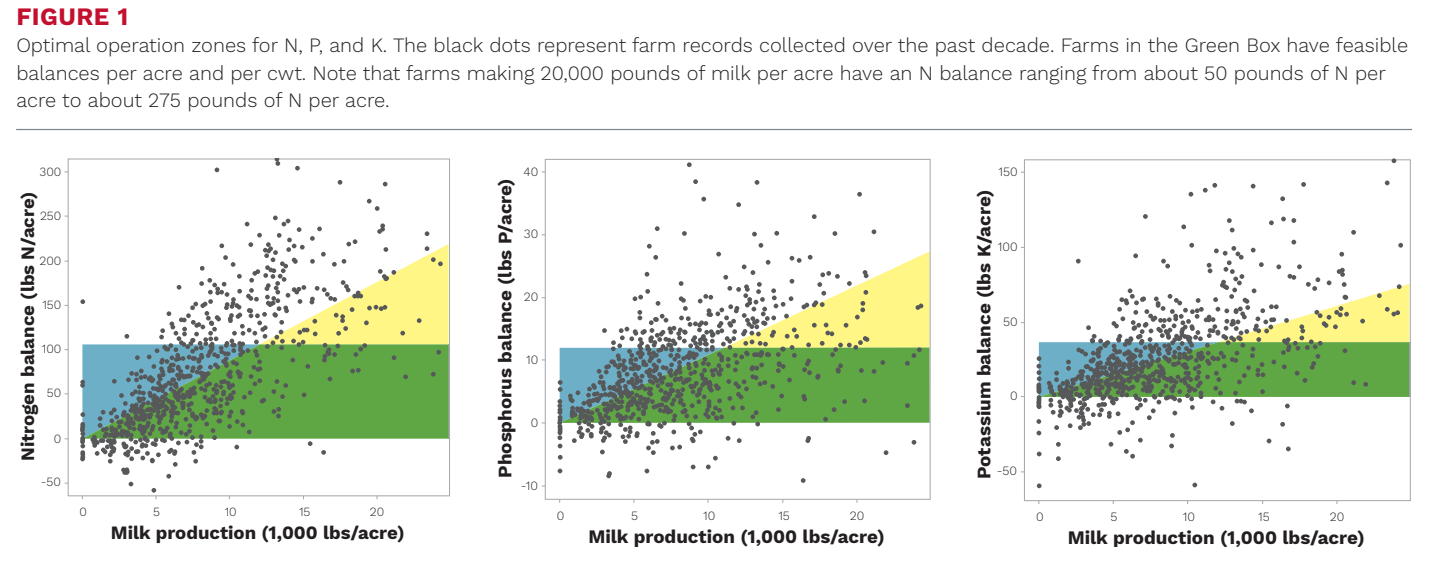
<style>
.page{position:relative;width:1433px;height:562px;background:#fff}
.page>*{position:absolute;margin:0;border:0;box-sizing:border-box;transform-origin:0 0}
.SUBHEADER{font:700 24.5px "Work Sans";letter-spacing:.02em;color:#c3102f}
.t1{font:300 20px/27.5px "Work Sans";color:#231f20}
.t2{font:700 18.75px "Work Sans";color:#231f20}
.t3{font:700 18.5px "Work Sans";color:#231f20}
.t4{font:300 12.5px "Work Sans";color:#231f20}
.t5{font:300 12.25px "Work Sans";color:#231f20}
</style>
<div class="page">
<hr style="left:16px;top:129px;width:1395px;height:1px;background:#7c878e">
<svg style="left:274px;top:158px;width:6px;height:8px"></svg>
<svg style="left:295px;top:166px;width:5px;height:4px"></svg>
<svg style="left:214px;top:167px;width:5px;height:5px"></svg>
<svg style="left:383px;top:182px;width:4px;height:4px"></svg>
<svg style="left:338px;top:180px;width:4px;height:5px"></svg>
<svg style="left:80px;top:199px;width:368px;height:300px"></svg>
<div style="left:544px;top:159px;width:386px;height:340px;border:1px solid #a8a9ad"></div>
<svg style="left:687px;top:162px;width:4px;height:5px"></svg>
<svg style="left:693px;top:179px;width:5px;height:5px"></svg>
<svg style="left:701px;top:197px;width:5px;height:4px"></svg>
<svg style="left:736px;top:202px;width:5px;height:5px"></svg>
<svg style="left:754px;top:180px;width:5px;height:5px"></svg>
<svg style="left:811px;top:214px;width:5px;height:5px"></svg>
<svg style="left:832px;top:231px;width:5px;height:5px"></svg>
<svg style="left:774px;top:231px;width:5px;height:4px"></svg>
<svg style="left:752px;top:232px;width:4px;height:4px"></svg>
<svg style="left:871px;top:229px;width:5px;height:5px"></svg>
<svg style="left:857px;top:192px;width:5px;height:5px"></svg>
<svg style="left:557px;top:243px;width:372px;height:240px"></svg>
<svg style="left:682px;top:231px;width:4px;height:5px"></svg>
<svg style="left:655px;top:226px;width:4px;height:5px"></svg>
<svg style="left:1036px;top:483px;width:5px;height:5px"></svg>
<svg style="left:1192px;top:482px;width:5px;height:5px"></svg>
<svg style="left:1188px;top:192px;width:5px;height:4px"></svg>
<svg style="left:1202px;top:183px;width:15px;height:9px"></svg>
<svg style="left:1250px;top:184px;width:5px;height:4px"></svg>
<svg style="left:1280px;top:196px;width:4px;height:5px"></svg>
<svg style="left:1391px;top:158px;width:5px;height:5px"></svg>
<svg style="left:1384px;top:180px;width:5px;height:5px"></svg>
<svg style="left:1301px;top:182px;width:4px;height:5px"></svg>
<svg style="left:1036px;top:214px;width:373px;height:247px"></svg>
<p class="SUBHEADER" style="left:16px;top:2px;width:113px">FIGURE 1</p>
<p class="t1" style="left:16px;top:33px;width:1393px">Optimal operation zones for N, P, and K. The black dots represent farm records collected over the past decade. Farms in the Green Box have feasible balances per acre and per cwt. Note that farms making 20,000 pounds of milk per acre have an N balance ranging from about 50 pounds of N per acre to about 275 pounds of N per acre.</p>
<p class="t5" style="left:40px;top:164px;width:23px">300</p>
<p class="t3" style="left:17px;top:461px;width:271px;rotate:-90deg">Nitrogen balance (lbs N/acre)</p>
<p class="t5" style="left:40px;top:209px;width:23px">250</p>
<p class="t5" style="left:39px;top:253px;width:23px">200</p>
<p class="t5" style="left:42px;top:297px;width:20px">150</p>
<p class="t5" style="left:42px;top:342px;width:21px">100</p>
<p class="t5" style="left:47px;top:385px;width:16px">50</p>
<p class="t5" style="left:54px;top:431px;width:9px">0</p>
<p class="t5" style="left:41px;top:474px;width:22px">-50</p>
<p class="t5" style="left:80px;top:504px;width:9px">0</p>
<p class="t5" style="left:153px;top:504px;width:8px">5</p>
<p class="t5" style="left:225px;top:504px;width:14px">10</p>
<p class="t5" style="left:299px;top:504px;width:13px">15</p>
<p class="t5" style="left:370px;top:504px;width:16px">20</p>
<p class="t3" style="left:111px;top:521px;width:295px">Milk production (1,000 lbs/acre)</p>
<p class="t2" style="left:494px;top:477px;width:301px;rotate:-90deg">Phosphorus balance (lbs P/acre)</p>
<p class="t4" style="left:523px;top:164px;width:16px">40</p>
<p class="t4" style="left:524px;top:227px;width:16px">30</p>
<p class="t4" style="left:524px;top:290px;width:16px">20</p>
<p class="t4" style="left:526px;top:352px;width:14px">10</p>
<p class="t4" style="left:531px;top:415px;width:9px">0</p>
<p class="t4" style="left:520px;top:478px;width:19px">-10</p>
<p class="t4" style="left:557px;top:508px;width:9px">0</p>
<p class="t4" style="left:631px;top:508px;width:8px">5</p>
<p class="t4" style="left:703px;top:508px;width:14px">10</p>
<p class="t4" style="left:778px;top:508px;width:13px">15</p>
<p class="t4" style="left:849px;top:508px;width:16px">20</p>
<p class="t2" style="left:588px;top:525px;width:298px">Milk production (1,000 lbs/acre)</p>
<p class="t4" style="left:998px;top:164px;width:21px">150</p>
<p class="t2" style="left:973px;top:479px;width:291px;rotate:-90deg">Potassium balance (lbs K/acre)</p>
<p class="t4" style="left:997px;top:239px;width:21px">100</p>
<p class="t4" style="left:1002px;top:314px;width:16px">50</p>
<p class="t4" style="left:1009px;top:388px;width:9px">0</p>
<p class="t4" style="left:996px;top:463px;width:22px">-50</p>
<p class="t4" style="left:1036px;top:509px;width:9px">0</p>
<p class="t4" style="left:1110px;top:509px;width:8px">5</p>
<p class="t4" style="left:1182px;top:509px;width:14px">10</p>
<p class="t4" style="left:1258px;top:509px;width:13px">15</p>
<p class="t4" style="left:1329px;top:509px;width:16px">20</p>
<p class="t2" style="left:1067px;top:526px;width:299px">Milk production (1,000 lbs/acre)</p>
</div>
